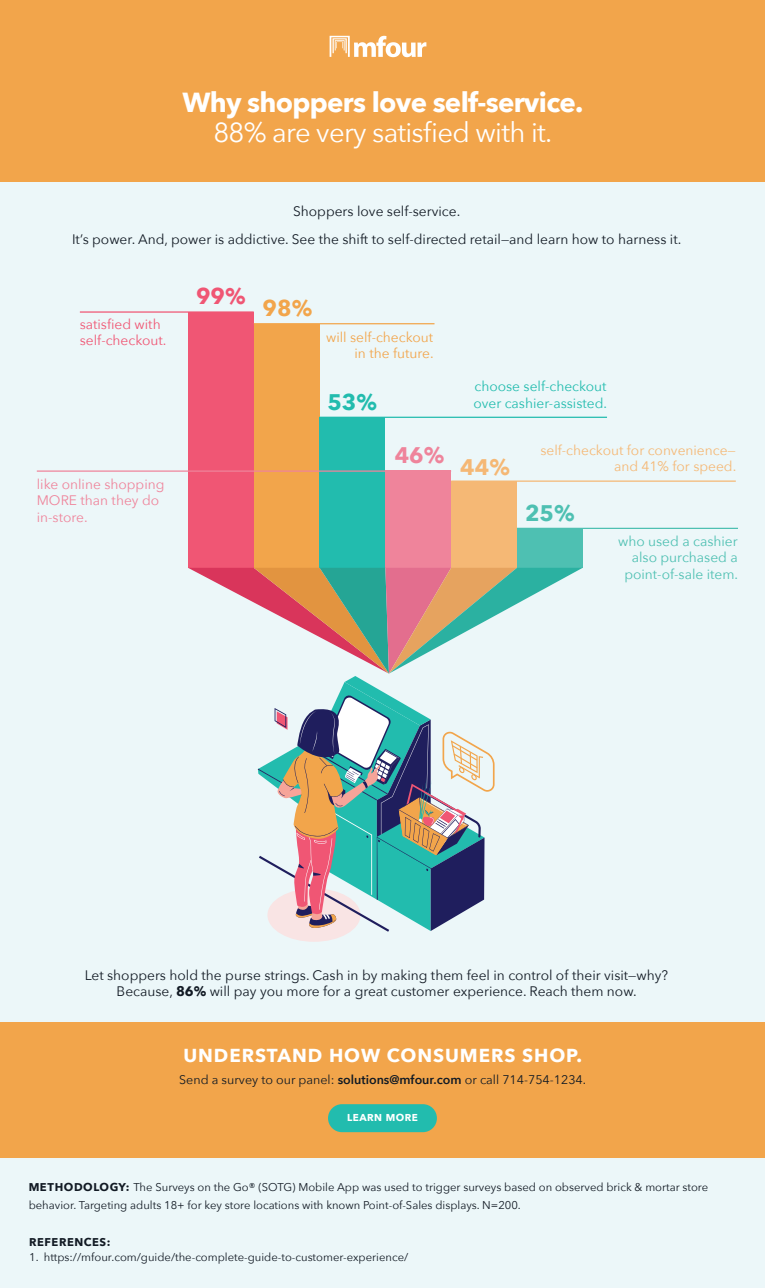
<style>
.page{position:relative;width:765px;height:1288px;background:#ecf7f9}
.page>*{position:absolute;margin:0;border:0;box-sizing:border-box;transform-origin:0 0}
.t1{font:700 27.5px "Avenir Next";letter-spacing:-.025em;color:#fff}
.t2{font:27.5px "Avenir Next";letter-spacing:-.025em;color:#fff}
.t3{font:700 22.5px "Avenir Next";color:#f05674}
.t4{font:700 22.5px "Avenir Next";color:#f2a54b}
.t5{font:700 22.5px "Avenir Next";color:#22bcae}
.t6{font:700 22.5px "Avenir Next";color:#ef849b}
.t7{font:700 22.5px "Avenir Next";color:#f5b875}
.t8{font:700 22.5px "Avenir Next";color:#4ec0b2}
.t9{font:700 18.75px "Avenir Next";letter-spacing:.05em;color:#fff}
.t10{font:13.75px/27.5px "Avenir Next";color:#121a24;text-align:center}
.t11{font:13.75px/16.5px "Avenir Next";color:#4ec0b2;text-align:right}
.t12{font:13.75px/16.5px "Avenir Next";color:#f5b875;text-align:right}
.t13{font:13.75px/16.5px "Avenir Next";color:#ef849b}
.t14{font:13.75px/16.5px "Avenir Next";color:#22bcae}
.t15{font:13.75px/16.5px "Avenir Next";color:#f2a54b;text-align:right}
.t16{font:13.75px/16.5px "Avenir Next";color:#f05674}
.t17{font:12.5px "Avenir Next";color:#111a24}
.t18{font:11.25px/17.5px "Avenir Next";color:#121a24}
.t19{font:700 11.25px "Avenir Next";letter-spacing:.05em;color:#121a24}
.t20{font:700 10px "Avenir Next";letter-spacing:.05em;color:#fff}
.s1{font-weight:700}
.s2{font-weight:600}
</style>
<div class="page">
<div style="left:0;top:0;width:765px;height:182px;background:#f2a54b"></div>
<div style="left:0;top:1022px;width:765px;height:135px;background:#f2a54b"></div>
<div style="left:188px;top:312px;width:66px;height:256px;background:#f05674"></div>
<div style="left:254px;top:324px;width:66px;height:244px;background:#f2a54b"></div>
<div style="left:320px;top:417px;width:65px;height:151px;background:#22bcae"></div>
<div style="left:385px;top:471px;width:66px;height:97px;background:#ef849b"></div>
<div style="left:451px;top:481px;width:66px;height:87px;background:#f5b875"></div>
<div style="left:517px;top:528px;width:66px;height:40px;background:#4ec0b2"></div>
<div style="left:328px;top:1104px;width:109px;height:28px;background:#22bcae;border-radius:14px"></div>
<div style="left:267px;top:888px;width:94px;height:54px;background:#f9e4e4;border-radius:50%"></div>
<svg style="left:188px;top:568px;width:394px;height:364px"></svg>
<hr style="left:80px;top:311px;width:174px;height:2px;background:#f05674">
<hr style="left:254px;top:323px;width:181px;height:1px;background:#f2a54b">
<hr style="left:320px;top:417px;width:287px;height:1px;background:#22bcae">
<hr style="left:37px;top:470px;width:414px;height:2px;background:#ef849b">
<hr style="left:451px;top:480px;width:285px;height:2px;background:#f5b875">
<hr style="left:517px;top:528px;width:221px;height:1px;background:#4ec0b2">
<img style="left:329px;top:35px;width:98px;height:23px">
<h1 class="t1" style="left:182px;top:78px;width:403px">Why shoppers love self-service.</h1>
<h1 class="t2" style="left:213px;top:109px;width:341px">88% are very satisfied with it.</h1>
<p class="t10" style="left:72px;top:197px;width:611px">Shoppers love self-service.<br>It’s power. And, power is addictive. See the shift to self-directed retail—and learn how to harness it.</p>
<p class="t16" style="left:80px;top:315px;width:88px">satisfied with self-checkout.</p>
<p class="t13" style="left:37px;top:475px;width:129px">like online shopping<br>MORE than they do in-store.</p>
<h2 class="t3" style="left:196px;top:277px;width:51px">99%</h2>
<h2 class="t4" style="left:263px;top:289px;width:51px">98%</h2>
<p class="t15" style="left:326px;top:328px;width:109px">will self-checkout in the future.</p>
<h2 class="t5" style="left:327px;top:383px;width:51px">53%</h2>
<h2 class="t6" style="left:395px;top:435px;width:51px">46%</h2>
<p class="t14" style="left:473px;top:378px;width:135px">choose self-checkout over cashier-assisted.</p>
<h2 class="t7" style="left:460px;top:447px;width:51px">44%</h2>
<p class="t12" style="left:540px;top:441px;width:197px">self-checkout for convenience— and 41% for speed.</p>
<h2 class="t8" style="left:525px;top:494px;width:51px">25%</h2>
<p class="t11" style="left:618px;top:532px;width:122px">who used a cashier also purchased a point-of-sale item.</p>
<p class="t10" style="left:85px;top:966px;width:585px;line-height:16.5px">Let shoppers hold the purse strings. Cash in by making them feel in control of their visit—why?<br>Because, <span class="s1">86%</span> will pay you more for a great customer experience. Reach them now.</p>
<h3 class="t9" style="left:183px;top:1039px;width:400px">UNDERSTAND HOW CONSUMERS SHOP.</h3>
<p class="t17" style="left:179px;top:1070px;width:408px">Send a survey to our panel: <span class="s2">solutions@mfour.com</span> or call 714-754-1234.</p>
<p class="t20" style="left:347px;top:1109px;width:72px">LEARN MORE</p>
<p class="t18" style="left:29px;top:1178px;width:681px"><span class="s1">METHODOLOGY:</span> The Surveys on the Go® (SOTG) Mobile App was used to trigger surveys based on observed brick &amp; mortar store behavior. Targeting adults 18+ for key store locations with known Point-of-Sales displays. N=200.</p>
<p class="t19" style="left:29px;top:1232px;width:83px">REFERENCES:</p>
<p class="t18" style="left:29px;top:1248px;width:381px">1. https://mfour.com/guide/the-complete-guide-to-customer-experience/</p>
</div>
